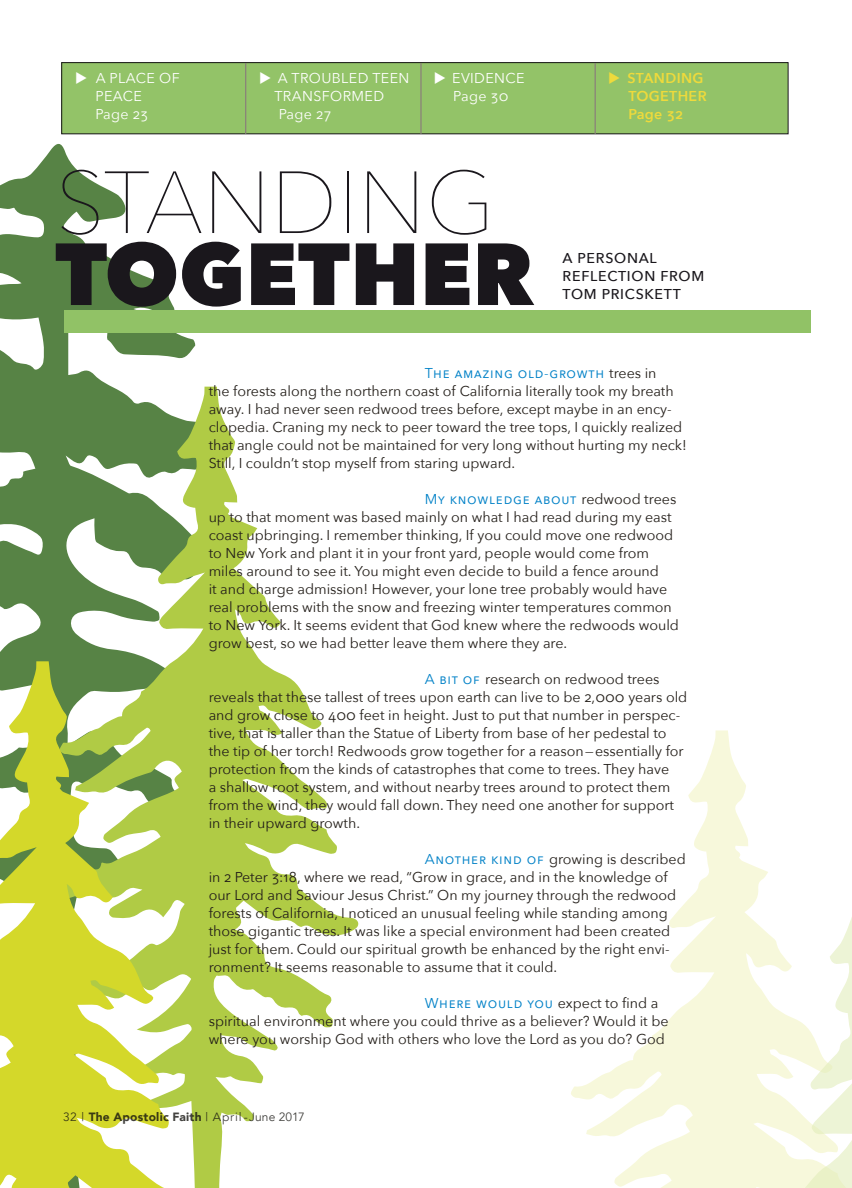
<style>
.page{position:relative;width:852px;height:1188px;background:#fff}
.page>*{position:absolute;margin:0;border:0;box-sizing:border-box;transform-origin:0 0}
.t1{font:200 87px "Avenir Next";color:#1a171c}
.t2{font:800 87px "Avenir Next";color:#1a171c}
.t3{font:14.25px/18px "Avenir Next";color:#231e19}
.t4{font:14.25px/18px "Avenir Next";letter-spacing:.025em;color:#fff}
.t5{font:500 14.25px/18px "Avenir Next";letter-spacing:.05em;color:#1a171c}
.t6{font:600 14.25px/18px "Avenir Next";letter-spacing:.025em;color:#eeda3c}
.t7{font:900 12px "Avenir";letter-spacing:.02em;color:#13120e}
.s1{color:#0081c7}
.s2{font-weight:400}
</style>
<div class="page">
<svg style="left:0;top:143px;width:217px;height:518px"></svg>
<svg style="left:50px;top:387px;width:309px;height:801px"></svg>
<svg style="left:0;top:661px;width:191px;height:527px"></svg>
<svg style="left:571px;top:730px;width:197px;height:458px"></svg>
<svg style="left:703px;top:892px;width:149px;height:296px;fill:#f7f8db"></svg>
<div style="left:62px;top:63px;width:726px;height:71px;background:#93c368"></div>
<div style="left:61px;top:62px;width:728px;height:72px;border:1px solid #1a171c"></div>
<hr style="left:245px;top:63px;width:1px;height:71px;background:#8a807a">
<hr style="left:420px;top:63px;width:2px;height:71px;background:#8a807a">
<hr style="left:595px;top:63px;width:1px;height:71px;background:#8a807a">
<div style="left:64px;top:310px;width:746px;height:23px;background:#91c266"></div>
<p class="t4" style="left:95px;top:69px;width:86px;text-indent:-20px">◆ A PLACE OF<br>PEACE<br>Page 23</p>
<p class="t4" style="left:275px;top:69px;width:136px;text-indent:-15px">◆ A TROUBLED TEEN<br>TRANSFORMED<br>Page 27</p>
<p class="t4" style="left:434px;top:69px;width:92px;text-align:center">◆ EVIDENCE<br>Page 30</p>
<p class="t6" style="left:628px;top:69px;width:80px;text-indent:-20px">◆ STANDING<br>TOGETHER<br>Page 32</p>
<h1 class="t1" style="left:55px;top:129px;width:441px">STANDING</h1>
<h1 class="t2" style="left:55px;top:221px;width:481px">TOGETHER</h1>
<p class="t5" style="left:563px;top:248px;width:143px">A PERSONAL<br>REFLECTION FROM<br>TOM PRICSKETT</p>
<p class="t3" style="left:209px;top:363px;width:480px;text-indent:216px"><span class="s1">The amazing old-growth</span> trees in<br>the forests along the northern coast of California literally took my breath away. I had never seen redwood trees before, except maybe in an ency&shy;clopedia. Craning my neck to peer toward the tree tops, I quickly realized that angle could not be maintained for very long without hurting my neck!<br>Still, I couldn’t stop myself from staring upward.</p>
<p class="t3" style="left:209px;top:489px;width:472px;text-indent:216px"><span class="s1">My knowledge about</span> redwood trees up to that moment was based mainly on what I had read during my east coast upbringing. I remember thinking, If you could move one redwood to New York and plant it in your front yard, people would come from miles around to see it. You might even decide to build a fence around<br>it and charge admission! However, your lone tree probably would have real problems with the snow and freezing winter temperatures common to New York. It seems evident that God knew where the redwoods would grow best, so we had better leave them where they are.</p>
<p class="t3" style="left:209px;top:669px;width:480px;text-indent:216px"><span class="s1">A bit of</span> research on redwood trees reveals that these tallest of trees upon earth can live to be 2,000 years old and grow close to 400 feet in height. Just to put that number in perspec&shy;tive, that is taller than the Statue of Liberty from base of her pedestal to the tip of her torch! Redwoods grow together for a reason—essentially for protection from the kinds of catastrophes that come to trees. They have<br>a shallow root system, and without nearby trees around to protect them from the wind, they would fall down. They need one another for support in their upward growth.</p>
<p class="t3" style="left:209px;top:849px;width:479px;text-indent:216px"><span class="s1">Another kind of</span> growing is described in 2 Peter 3:18, where we read, “Grow in grace, and in the knowledge of our Lord and Saviour Jesus Christ.” On my journey through the redwood forests of California, I noticed an unusual feeling while standing among those gigantic trees. It was like a special environment had been created just for them. Could our spiritual growth be enhanced by the right envi&shy;ronment? It seems reasonable to assume that it could.</p>
<p class="t3" style="left:209px;top:993px;width:461px;text-indent:216px"><span class="s1">Where would you</span> expect to find a spiritual environment where you could thrive as a believer? Would it be where you worship God with others who love the Lord as you do? God</p>
<p class="t7" style="left:63px;top:1107px;width:243px"><span class="s2">32 |</span> The Apostolic Faith <span class="s2">| April - June 2017</span></p>
</div>
